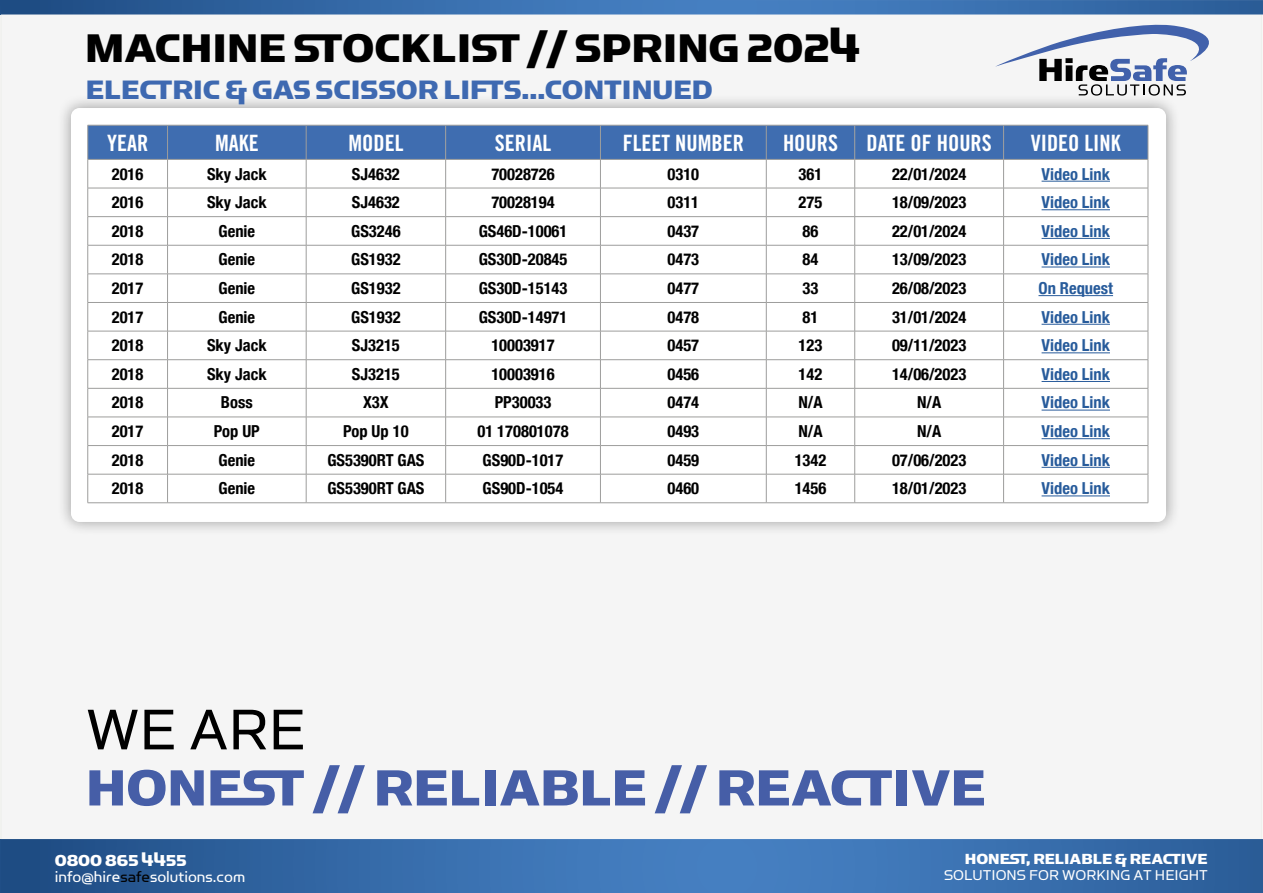
<style>
.page{position:relative;width:1263px;height:893px;background:#fff}
.page>*{position:absolute;margin:0;border:0;box-sizing:border-box;transform-origin:0 0}
.t1{font:64.35px "Simian Display Orangutan";color:#000}
.t2{font:57.15px "Simian Display Chimpanzee";color:#465ea7}
.t3{font:45px "Simian Display Chimpanzee";color:#000}
.t4{font:30px "Simian Display Chimpanzee";color:#3e69b1}
.t5{font:22.5px "Trade Gothic Bold Cond Twenty";color:#fff}
.t6{font:17.85px "Simian Display Orangutan";color:#fff}
.t7{font:17.85px "Simian Display Chimpanzee";color:#fff}
.t8{font:700 condensed 16.5px "Helvetica Neue";color:#000}
.t9{font:700 condensed 16.5px "Helvetica Neue";color:#275b9b}
.t10{font:16.5px "Simian Display Chimpanzee";color:#fff}
.t11{font:16.05px "Simian Display Orangutan";color:#fff}
.s1{color:#020203}
</style>
<div class="page">
<div style="left:1px;top:1px;width:1261px;height:891px;background:#f5f5f5"></div>
<div style="left:57px;top:94px;width:1123px;height:442px;background:#000;opacity:.37"></div>
<div style="left:71px;top:108px;width:1095px;height:414px;background:#fff;border-radius:9px"></div>
<svg style="left:87px;top:125px;width:1062px;height:378px"></svg>
<hr style="left:88px;top:502px;width:80px;height:1px;background:#9d9d9c">
<hr style="left:168px;top:502px;width:138px;height:1px;background:#9d9d9c">
<hr style="left:306px;top:502px;width:140px;height:1px;background:#9d9d9c">
<hr style="left:446px;top:502px;width:154px;height:1px;background:#9d9d9c">
<hr style="left:600px;top:502px;width:166px;height:1px;background:#9d9d9c">
<hr style="left:766px;top:502px;width:89px;height:1px;background:#9d9d9c">
<hr style="left:855px;top:502px;width:148px;height:1px;background:#9d9d9c">
<hr style="left:1003px;top:502px;width:145px;height:1px;background:#9d9d9c">
<hr style="left:766px;top:125px;width:1px;height:34px;background:#9d9d9c">
<hr style="left:1148px;top:125px;width:1px;height:34px;background:#9d9d9c">
<hr style="left:446px;top:125px;width:154px;height:1px;background:#9d9d9c">
<hr style="left:445px;top:125px;width:1px;height:34px;background:#9d9d9c">
<hr style="left:600px;top:125px;width:1px;height:34px;background:#9d9d9c">
<hr style="left:855px;top:125px;width:148px;height:1px;background:#9d9d9c">
<hr style="left:854px;top:125px;width:1px;height:34px;background:#9d9d9c">
<hr style="left:1003px;top:125px;width:1px;height:34px;background:#9d9d9c">
<hr style="left:1003px;top:159px;width:145px;height:1px;background:#9d9d9c">
<hr style="left:1041px;top:181px;width:69px;height:1px;background:#275b9b">
<hr style="left:1041px;top:209px;width:69px;height:1px;background:#275b9b">
<hr style="left:1041px;top:238px;width:69px;height:1px;background:#275b9b">
<hr style="left:1041px;top:267px;width:69px;height:1px;background:#275b9b">
<hr style="left:1038px;top:295px;width:75px;height:1px;background:#275b9b">
<hr style="left:1041px;top:324px;width:69px;height:1px;background:#275b9b">
<hr style="left:1041px;top:352px;width:69px;height:1px;background:#275b9b">
<hr style="left:1041px;top:381px;width:69px;height:1px;background:#275b9b">
<hr style="left:1041px;top:410px;width:69px;height:1px;background:#275b9b">
<hr style="left:1041px;top:438px;width:69px;height:1px;background:#275b9b">
<hr style="left:1041px;top:467px;width:69px;height:1px;background:#275b9b">
<hr style="left:1041px;top:495px;width:69px;height:1px;background:#275b9b">
<svg style="left:0;top:0;width:1263px;height:15px;background:#3c70ac"></svg>
<svg style="left:0;top:839px;width:1263px;height:54px;background:#366ba9"></svg>
<svg style="left:995px;top:24px;width:214px;height:72px"></svg>
<h3 class="t3" style="left:85px;top:24px;width:777px">MACHINE STOCKLIST // SPRING 2024</h3>
<h3 class="t4" style="left:86px;top:74px;width:629px">ELECTRIC &amp; GAS SCISSOR LIFTS...CONTINUED</h3>
<h3 class="t5" style="left:107px;top:129px;width:43px">YEAR</h3>
<h3 class="t5" style="left:215px;top:129px;width:45px">MAKE</h3>
<h3 class="t5" style="left:348px;top:129px;width:56px">MODEL</h3>
<h3 class="t5" style="left:495px;top:129px;width:58px">SERIAL</h3>
<h3 class="t5" style="left:623px;top:129px;width:123px">FLEET NUMBER</h3>
<h3 class="t5" style="left:783px;top:129px;width:56px">HOURS</h3>
<h3 class="t5" style="left:866px;top:129px;width:127px">DATE OF HOURS</h3>
<h3 class="t5" style="left:1031px;top:129px;width:91px">VIDEO LINK</h3>
<p class="t8" style="left:112px;top:164px;width:33px">2016</p>
<p class="t8" style="left:207px;top:164px;width:61px">Sky Jack</p>
<p class="t8" style="left:352px;top:164px;width:49px">SJ4632</p>
<p class="t8" style="left:491px;top:164px;width:65px">70028726</p>
<p class="t8" style="left:667px;top:164px;width:33px">0310</p>
<p class="t8" style="left:799px;top:164px;width:25px">361</p>
<p class="t8" style="left:892px;top:164px;width:76px">22/01/2024</p>
<p class="t9" style="left:1041px;top:164px;width:70px">Video Link</p>
<p class="t8" style="left:112px;top:192px;width:33px">2016</p>
<p class="t8" style="left:207px;top:192px;width:61px">Sky Jack</p>
<p class="t8" style="left:352px;top:192px;width:49px">SJ4632</p>
<p class="t8" style="left:491px;top:192px;width:65px">70028194</p>
<p class="t8" style="left:667px;top:192px;width:33px">0311</p>
<p class="t8" style="left:799px;top:192px;width:25px">275</p>
<p class="t8" style="left:892px;top:192px;width:76px">18/09/2023</p>
<p class="t9" style="left:1041px;top:192px;width:70px">Video Link</p>
<p class="t8" style="left:112px;top:221px;width:33px">2018</p>
<p class="t8" style="left:219px;top:221px;width:38px">Genie</p>
<p class="t8" style="left:351px;top:221px;width:51px">GS3246</p>
<p class="t8" style="left:479px;top:221px;width:90px">GS46D-10061</p>
<p class="t8" style="left:667px;top:221px;width:33px">0437</p>
<p class="t8" style="left:803px;top:221px;width:17px">86</p>
<p class="t8" style="left:892px;top:221px;width:76px">22/01/2024</p>
<p class="t9" style="left:1041px;top:221px;width:70px">Video Link</p>
<p class="t8" style="left:112px;top:249px;width:33px">2018</p>
<p class="t8" style="left:219px;top:249px;width:38px">Genie</p>
<p class="t8" style="left:351px;top:249px;width:51px">GS1932</p>
<p class="t8" style="left:479px;top:249px;width:90px">GS30D-20845</p>
<p class="t8" style="left:667px;top:249px;width:33px">0473</p>
<p class="t8" style="left:803px;top:249px;width:17px">84</p>
<p class="t8" style="left:892px;top:249px;width:76px">13/09/2023</p>
<p class="t9" style="left:1041px;top:249px;width:70px">Video Link</p>
<p class="t8" style="left:112px;top:278px;width:33px">2017</p>
<p class="t8" style="left:219px;top:278px;width:38px">Genie</p>
<p class="t8" style="left:351px;top:278px;width:51px">GS1932</p>
<p class="t8" style="left:479px;top:278px;width:90px">GS30D-15143</p>
<p class="t8" style="left:667px;top:278px;width:33px">0477</p>
<p class="t8" style="left:803px;top:278px;width:17px">33</p>
<p class="t8" style="left:892px;top:278px;width:76px">26/08/2023</p>
<p class="t9" style="left:1038px;top:278px;width:76px">On Request</p>
<p class="t8" style="left:112px;top:307px;width:33px">2017</p>
<p class="t8" style="left:219px;top:307px;width:38px">Genie</p>
<p class="t8" style="left:351px;top:307px;width:51px">GS1932</p>
<p class="t8" style="left:479px;top:307px;width:90px">GS30D-14971</p>
<p class="t8" style="left:667px;top:307px;width:33px">0478</p>
<p class="t8" style="left:803px;top:307px;width:17px">81</p>
<p class="t8" style="left:892px;top:307px;width:76px">31/01/2024</p>
<p class="t9" style="left:1041px;top:307px;width:70px">Video Link</p>
<p class="t8" style="left:112px;top:335px;width:33px">2018</p>
<p class="t8" style="left:207px;top:335px;width:61px">Sky Jack</p>
<p class="t8" style="left:352px;top:335px;width:49px">SJ3215</p>
<p class="t8" style="left:491px;top:335px;width:65px">10003917</p>
<p class="t8" style="left:667px;top:335px;width:33px">0457</p>
<p class="t8" style="left:799px;top:335px;width:25px">123</p>
<p class="t8" style="left:892px;top:335px;width:76px">09/11/2023</p>
<p class="t9" style="left:1041px;top:335px;width:70px">Video Link</p>
<p class="t8" style="left:112px;top:364px;width:33px">2018</p>
<p class="t8" style="left:207px;top:364px;width:61px">Sky Jack</p>
<p class="t8" style="left:352px;top:364px;width:49px">SJ3215</p>
<p class="t8" style="left:491px;top:364px;width:65px">10003916</p>
<p class="t8" style="left:667px;top:364px;width:33px">0456</p>
<p class="t8" style="left:799px;top:364px;width:25px">142</p>
<p class="t8" style="left:892px;top:364px;width:76px">14/06/2023</p>
<p class="t9" style="left:1041px;top:364px;width:70px">Video Link</p>
<p class="t8" style="left:112px;top:393px;width:33px">2018</p>
<p class="t8" style="left:221px;top:393px;width:33px">Boss</p>
<p class="t8" style="left:363px;top:393px;width:27px">X3X</p>
<p class="t8" style="left:495px;top:393px;width:58px">PP30033</p>
<p class="t8" style="left:667px;top:393px;width:33px">0474</p>
<p class="t8" style="left:798px;top:393px;width:26px">N/A</p>
<p class="t8" style="left:917px;top:393px;width:26px">N/A</p>
<p class="t9" style="left:1041px;top:393px;width:70px">Video Link</p>
<p class="t8" style="left:112px;top:421px;width:33px">2017</p>
<p class="t8" style="left:214px;top:421px;width:47px">Pop UP</p>
<p class="t8" style="left:343px;top:421px;width:67px">Pop Up 10</p>
<p class="t8" style="left:477px;top:421px;width:93px">01 170801078</p>
<p class="t8" style="left:667px;top:421px;width:33px">0493</p>
<p class="t8" style="left:798px;top:421px;width:26px">N/A</p>
<p class="t8" style="left:917px;top:421px;width:26px">N/A</p>
<p class="t9" style="left:1041px;top:421px;width:70px">Video Link</p>
<p class="t8" style="left:112px;top:450px;width:33px">2018</p>
<p class="t8" style="left:219px;top:450px;width:38px">Genie</p>
<p class="t8" style="left:327px;top:450px;width:99px">GS5390RT GAS</p>
<p class="t8" style="left:483px;top:450px;width:82px">GS90D-1017</p>
<p class="t8" style="left:667px;top:450px;width:33px">0459</p>
<p class="t8" style="left:795px;top:450px;width:33px">1342</p>
<p class="t8" style="left:892px;top:450px;width:76px">07/06/2023</p>
<p class="t9" style="left:1041px;top:450px;width:70px">Video Link</p>
<p class="t8" style="left:112px;top:478px;width:33px">2018</p>
<p class="t8" style="left:219px;top:478px;width:38px">Genie</p>
<p class="t8" style="left:327px;top:478px;width:99px">GS5390RT GAS</p>
<p class="t8" style="left:483px;top:478px;width:82px">GS90D-1054</p>
<p class="t8" style="left:667px;top:478px;width:33px">0460</p>
<p class="t8" style="left:795px;top:478px;width:33px">1456</p>
<p class="t8" style="left:892px;top:478px;width:76px">18/01/2023</p>
<p class="t9" style="left:1041px;top:478px;width:70px">Video Link</p>
<h1 class="t1" style="left:86px;top:696px;width:221px">WE ARE</h1>
<h2 class="t2" style="left:86px;top:757px;width:901px">HONEST // RELIABLE // REACTIVE</h2>
<p class="t7" style="left:55px;top:850px;width:133px">0800 865 4455</p>
<p class="t6" style="left:55px;top:867px;width:192px">info@hire<span class="s1">safe</span>solutions.com</p>
<p class="t10" style="left:965px;top:850px;width:244px">HONEST, RELIABLE &amp; REACTIVE</p>
<p class="t11" style="left:944px;top:867px;width:265px">SOLUTIONS FOR WORKING AT HEIGHT</p>
</div>
